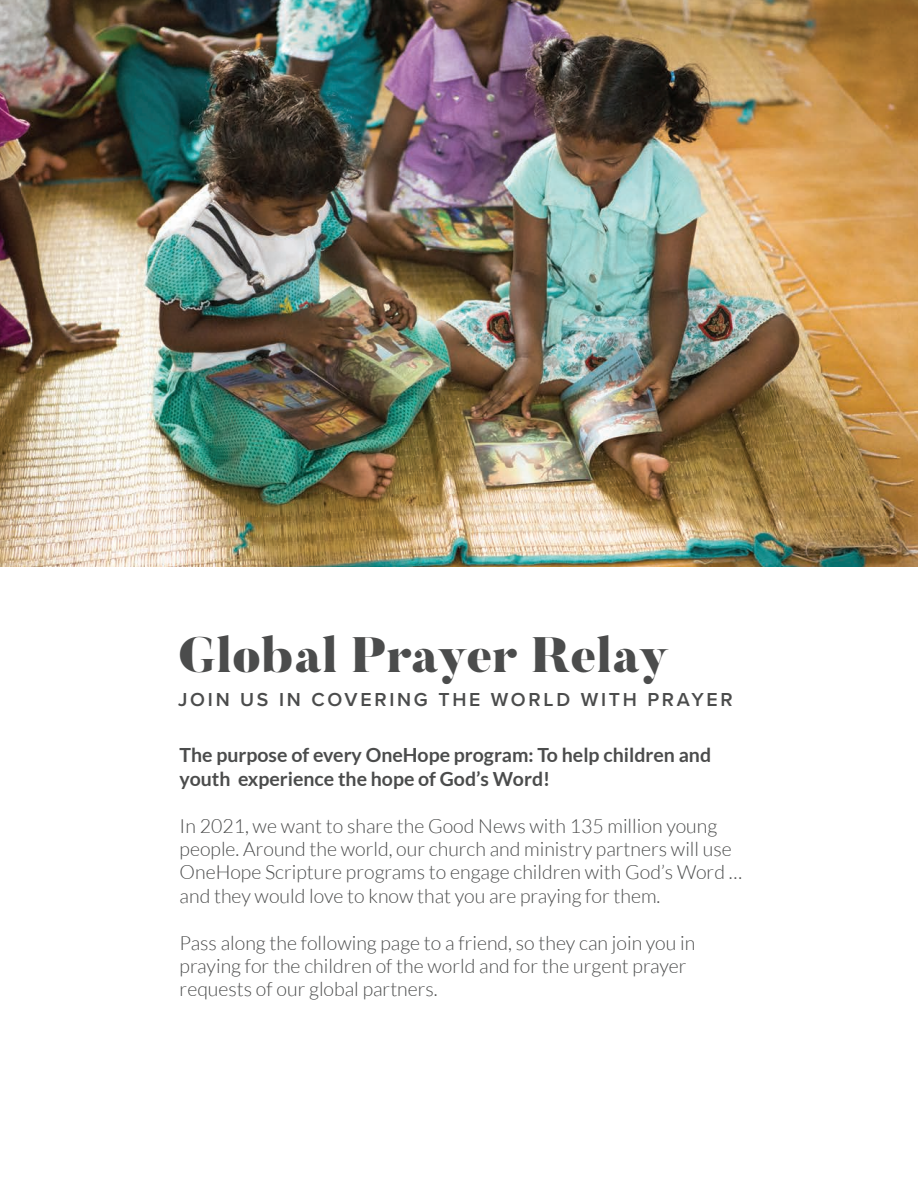
<style>
.page{position:relative;width:918px;height:1188px;background:#fff}
.page>*{position:absolute;margin:0;border:0;box-sizing:border-box;transform-origin:0 0}
.t1{font:900 49.5px "Butler";color:#4b4c4c}
.t2{font:300 19.5px/23.4px "Lato";color:#4b4c4c}
.t3{font:700 19.5px/23.4px "Lato";color:#4b4c4c}
.t4{font:600 19.5px "Proxima Nova";letter-spacing:.14em;color:#4b4c4c}
</style>
<div class="page">
<img style="left:0;top:0;width:918px;height:567px">
<h1 class="t1" style="left:178px;top:623px;width:492px">Global Prayer Relay</h1>
<p class="t4" style="left:178px;top:685px;width:556px">JOIN US IN COVERING THE WORLD WITH PRAYER</p>
<p class="t3" style="left:180px;top:743px;width:533px">The purpose of every OneHope program: To help children and youth experience the hope of God’s Word!</p>
<p class="t2" style="left:180px;top:814px;width:564px">In 2021, we want to share the Good News with 135 million young people. Around the world, our church and ministry partners will use OneHope Scripture programs to engage children with God’s Word … and they would love to know that you are praying for them.</p>
<p class="t2" style="left:180px;top:931px;width:517px">Pass along the following page to a friend, so they can join you in praying for the children of the world and for the urgent prayer requests of our global partners.</p>
</div>
